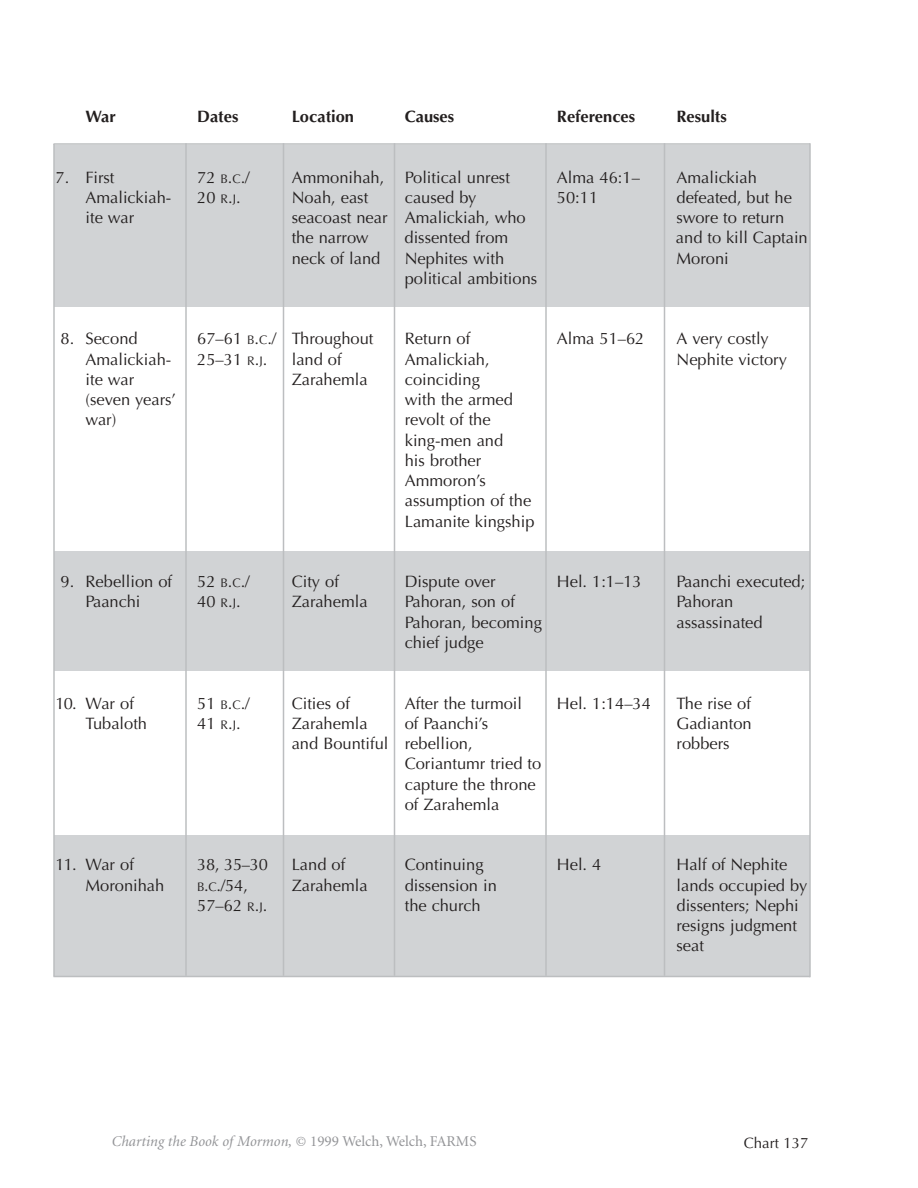
<style>
.page{position:relative;width:918px;height:1188px;background:#fff}
.page>*{position:absolute;margin:0;border:0;box-sizing:border-box;transform-origin:0 0}
.t1{font:16.5px/20.2px "Optima";color:#231f1f}
.t2{font:700 16.5px "Optima";color:#231f1f}
.t3{font:italic 15px "Minion";color:#939497}
.t4{font:15px "Optima";color:#231f1f}
.s1{font-size:12.3px}
.s2{font-style:normal}
</style>
<div class="page">
<div style="left:54px;top:145px;width:756px;height:162px;background:#d1d3d5"></div>
<div style="left:54px;top:551px;width:756px;height:120px;background:#d1d3d5"></div>
<div style="left:54px;top:835px;width:756px;height:141px;background:#d1d3d5"></div>
<hr style="left:54px;top:143px;width:756px;height:2px;background:#bcbec0">
<hr style="left:54px;top:976px;width:756px;height:1px;background:#bcbec0">
<hr style="left:53px;top:144px;width:2px;height:832px;background:#bcbec0">
<hr style="left:185px;top:143px;width:2px;height:833px;background:#bcbec0">
<hr style="left:283px;top:143px;width:1px;height:833px;background:#bcbec0">
<hr style="left:394px;top:143px;width:1px;height:833px;background:#bcbec0">
<hr style="left:545px;top:143px;width:2px;height:833px;background:#bcbec0">
<hr style="left:664px;top:143px;width:1px;height:833px;background:#bcbec0">
<hr style="left:809px;top:143px;width:2px;height:834px;background:#bcbec0">
<p class="t2" style="left:86px;top:109px;width:32px">War</p>
<p class="t2" style="left:197px;top:109px;width:43px">Dates</p>
<p class="t2" style="left:292px;top:109px;width:64px">Location</p>
<p class="t2" style="left:405px;top:109px;width:51px">Causes</p>
<p class="t2" style="left:557px;top:109px;width:80px">References</p>
<p class="t2" style="left:676px;top:109px;width:52px">Results</p>
<p class="t1" style="left:55px;top:168px;width:61px">7. First</p>
<p class="t1" style="left:197px;top:168px;width:54px">72 <span class="s1">B</span>.<span class="s1">C</span>./</p>
<p class="t1" style="left:292px;top:168px;width:220px">Ammonihah, Political unrest</p>
<p class="t1" style="left:557px;top:168px;width:84px">Alma 46:1–</p>
<p class="t1" style="left:677px;top:168px;width:82px">Amalickiah</p>
<p class="t1" style="left:86px;top:189px;width:87px">Amalickiah-</p>
<p class="t1" style="left:197px;top:189px;width:45px">20 <span class="s1">R</span>.<span class="s1">J</span>.</p>
<p class="t1" style="left:292px;top:189px;width:78px">Noah, east</p>
<p class="t1" style="left:405px;top:189px;width:73px">caused by</p>
<p class="t1" style="left:557px;top:189px;width:43px">50:11</p>
<p class="t1" style="left:676px;top:189px;width:117px">defeated, but he</p>
<p class="t1" style="left:85px;top:209px;width:50px">ite war</p>
<p class="t1" style="left:292px;top:209px;width:235px">seacoast near Amalickiah, who</p>
<p class="t1" style="left:677px;top:209px;width:109px">swore to return</p>
<p class="t1" style="left:292px;top:229px;width:79px">the narrow</p>
<p class="t1" style="left:405px;top:229px;width:105px">dissented from</p>
<p class="t1" style="left:676px;top:229px;width:133px">and to kill Captain</p>
<p class="t1" style="left:292px;top:249px;width:90px">neck of land</p>
<p class="t1" style="left:405px;top:249px;width:101px">Nephites with</p>
<p class="t1" style="left:677px;top:249px;width:54px">Moroni</p>
<p class="t1" style="left:405px;top:270px;width:134px">political ambitions</p>
<p class="t1" style="left:61px;top:330px;width:79px">8. Second</p>
<p class="t1" style="left:197px;top:330px;width:178px">67–61 <span class="s1">B</span>.<span class="s1">C</span>./ Throughout</p>
<p class="t1" style="left:405px;top:330px;width:67px">Return of</p>
<p class="t1" style="left:557px;top:330px;width:89px">Alma 51–62</p>
<p class="t1" style="left:677px;top:330px;width:94px">A very costly</p>
<p class="t1" style="left:86px;top:351px;width:87px">Amalickiah-</p>
<p class="t1" style="left:197px;top:351px;width:72px">25–31 <span class="s1">R</span>.<span class="s1">J</span>.</p>
<p class="t1" style="left:292px;top:351px;width:51px">land of</p>
<p class="t1" style="left:405px;top:351px;width:86px">Amalickiah,</p>
<p class="t1" style="left:677px;top:351px;width:112px">Nephite victory</p>
<p class="t1" style="left:86px;top:371px;width:50px">ite war</p>
<p class="t1" style="left:292px;top:371px;width:77px">Zarahemla</p>
<p class="t1" style="left:405px;top:371px;width:77px">coinciding</p>
<p class="t1" style="left:86px;top:391px;width:92px">(seven years’</p>
<p class="t1" style="left:405px;top:391px;width:110px">with the armed</p>
<p class="t1" style="left:86px;top:411px;width:32px">war)</p>
<p class="t1" style="left:405px;top:411px;width:131px">revolt of the king-men and<br>his brother<br>Ammoron’s assumption of the<br>Lamanite kingship</p>
<p class="t1" style="left:61px;top:573px;width:113px">9. Rebellion of</p>
<p class="t1" style="left:197px;top:573px;width:54px">52 <span class="s1">B</span>.<span class="s1">C</span>./</p>
<p class="t1" style="left:292px;top:573px;width:49px">City of</p>
<p class="t1" style="left:405px;top:573px;width:92px">Dispute over</p>
<p class="t1" style="left:557px;top:573px;width:86px">Hel. 1:1–13</p>
<p class="t1" style="left:677px;top:573px;width:130px">Paanchi executed;</p>
<p class="t1" style="left:86px;top:593px;width:57px">Paanchi</p>
<p class="t1" style="left:197px;top:593px;width:45px">40 <span class="s1">R</span>.<span class="s1">J</span>.</p>
<p class="t1" style="left:292px;top:593px;width:77px">Zarahemla</p>
<p class="t1" style="left:405px;top:593px;width:112px">Pahoran, son of</p>
<p class="t1" style="left:677px;top:593px;width:58px">Pahoran</p>
<p class="t1" style="left:405px;top:614px;width:139px">Pahoran, becoming</p>
<p class="t1" style="left:676px;top:614px;width:88px">assassinated</p>
<p class="t1" style="left:405px;top:634px;width:81px">chief judge</p>
<p class="t1" style="left:55px;top:694px;width:80px">10. War of</p>
<p class="t1" style="left:197px;top:694px;width:54px">51 <span class="s1">B</span>.<span class="s1">C</span>./</p>
<p class="t1" style="left:292px;top:694px;width:60px">Cities of</p>
<p class="t1" style="left:405px;top:694px;width:119px">After the turmoil</p>
<p class="t1" style="left:557px;top:694px;width:95px">Hel. 1:14–34</p>
<p class="t1" style="left:677px;top:694px;width:76px">The rise of</p>
<p class="t1" style="left:86px;top:715px;width:63px">Tubaloth</p>
<p class="t1" style="left:197px;top:715px;width:45px">41 <span class="s1">R</span>.<span class="s1">J</span>.</p>
<p class="t1" style="left:292px;top:715px;width:77px">Zarahemla</p>
<p class="t1" style="left:405px;top:715px;width:85px">of Paanchi’s</p>
<p class="t1" style="left:677px;top:715px;width:77px">Gadianton</p>
<p class="t1" style="left:292px;top:735px;width:182px">and Bountiful rebellion,</p>
<p class="t1" style="left:677px;top:735px;width:55px">robbers</p>
<p class="t1" style="left:405px;top:755px;width:138px">Coriantumr tried to capture the throne of Zarahemla</p>
<p class="t1" style="left:55px;top:856px;width:80px">11. War of</p>
<p class="t1" style="left:197px;top:856px;width:72px">38, 35–30</p>
<p class="t1" style="left:292px;top:856px;width:55px">Land of</p>
<p class="t1" style="left:405px;top:856px;width:80px">Continuing</p>
<p class="t1" style="left:557px;top:856px;width:46px">Hel. 4</p>
<p class="t1" style="left:677px;top:856px;width:112px">Half of Nephite</p>
<p class="t1" style="left:85px;top:877px;width:80px">Moronihah</p>
<p class="t1" style="left:197px;top:877px;width:52px"><span class="s1">B</span>.<span class="s1">C</span>./54,</p>
<p class="t1" style="left:292px;top:877px;width:77px">Zarahemla</p>
<p class="t1" style="left:405px;top:877px;width:94px">dissension in</p>
<p class="t1" style="left:677px;top:877px;width:132px">lands occupied by</p>
<p class="t1" style="left:197px;top:897px;width:72px">57–62 <span class="s1">R</span>.<span class="s1">J</span>.</p>
<p class="t1" style="left:405px;top:897px;width:77px">the church</p>
<p class="t1" style="left:676px;top:897px;width:124px;text-align:justify">dissenters; Nephi resigns judgment seat</p>
<p class="t3" style="left:112px;top:1135px;width:366px">Charting the Book of Mormon, <span class="s2">© 1999 Welch, Welch, FARMS</span></p>
<p class="t4" style="left:744px;top:1137px;width:66px">Chart 137</p>
</div>
